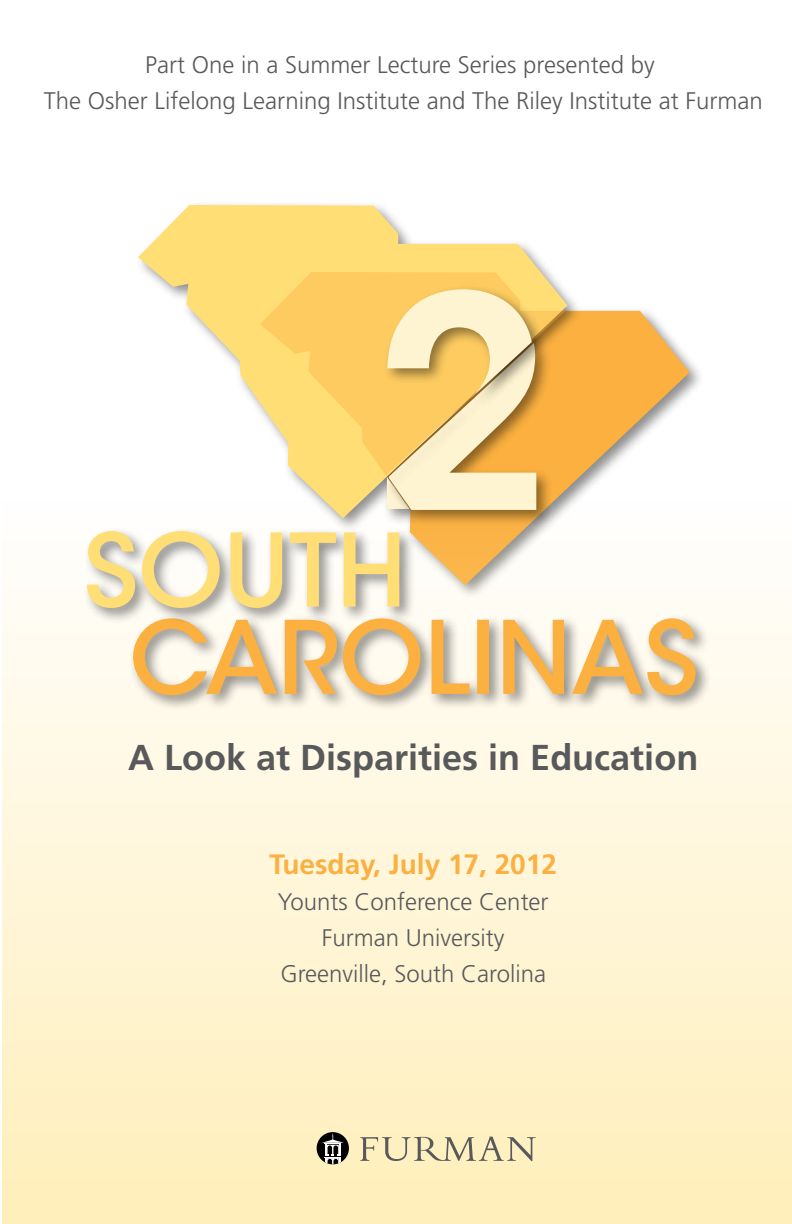
<style>
.page{position:relative;width:792px;height:1224px;background:#fff}
.page>*{position:absolute;margin:0;border:0;box-sizing:border-box;transform-origin:0 0}
.t1{font:700 36px "Frutiger LT Std";color:#58595b}
.t2{font:700 28px "Frutiger LT Std";color:#fbb040}
.t3{font:300 24px/36px "Frutiger LT Std";color:#58595b;text-align:center}
</style>
<div class="page">
<svg style="left:583px;top:310px;width:107px;height:184px;fill:#fbb040"></svg>
<div style="left:134px;top:200px;width:449px;height:334px;background:#000;opacity:.45"></div>
<svg style="left:138px;top:205px;width:430px;height:296px"></svg>
<div style="left:2px;top:501px;width:790px;height:723px;background:linear-gradient(to bottom,#fdfaf5,#fff1bd)"></div>
<div style="left:317px;top:1132px;width:32px;height:32px;background:#000;border-radius:50%"></div>
<svg style="left:322px;top:1133px;width:22px;height:31px"></svg>
<svg style="left:360px;top:1137px;width:176px;height:24px"></svg>
<svg style="left:260px;top:272px;width:306px;height:204px;fill:#fdcb60"></svg>
<div style="left:128px;top:613px;width:584px;height:99px;background:#000;opacity:.45"></div>
<svg style="left:133px;top:618px;width:563px;height:77px"></svg>
<div style="left:82px;top:526px;width:334px;height:98px;background:#000;opacity:.45"></div>
<svg style="left:87px;top:531px;width:312px;height:77px"></svg>
<div style="left:382px;top:474px;width:43px;height:52px;background:#000;opacity:.45"></div>
<div style="left:384px;top:339px;width:169px;height:187px;background:#000;opacity:.45"></div>
<div style="left:382px;top:284px;width:166px;height:206px;background:#000;opacity:.45"></div>
<svg style="left:387px;top:289px;width:149px;height:221px"></svg>
<p class="t3" style="left:44px;top:47px;width:721px">Part One in a Summer Lecture Series presented by<br>The Osher Lifelong Learning Institute and The Riley Institute at Furman</p>
<h1 class="t1" style="left:128px;top:736px;width:572px">A Look at Disparities in Education</h1>
<p class="t2" style="left:270px;top:848px;width:289px">Tuesday, July 17, 2012</p>
<p class="t3" style="left:278px;top:885px;width:272px">Younts Conference Center<br>Furman University<br>Greenville, South Carolina</p>
</div>
